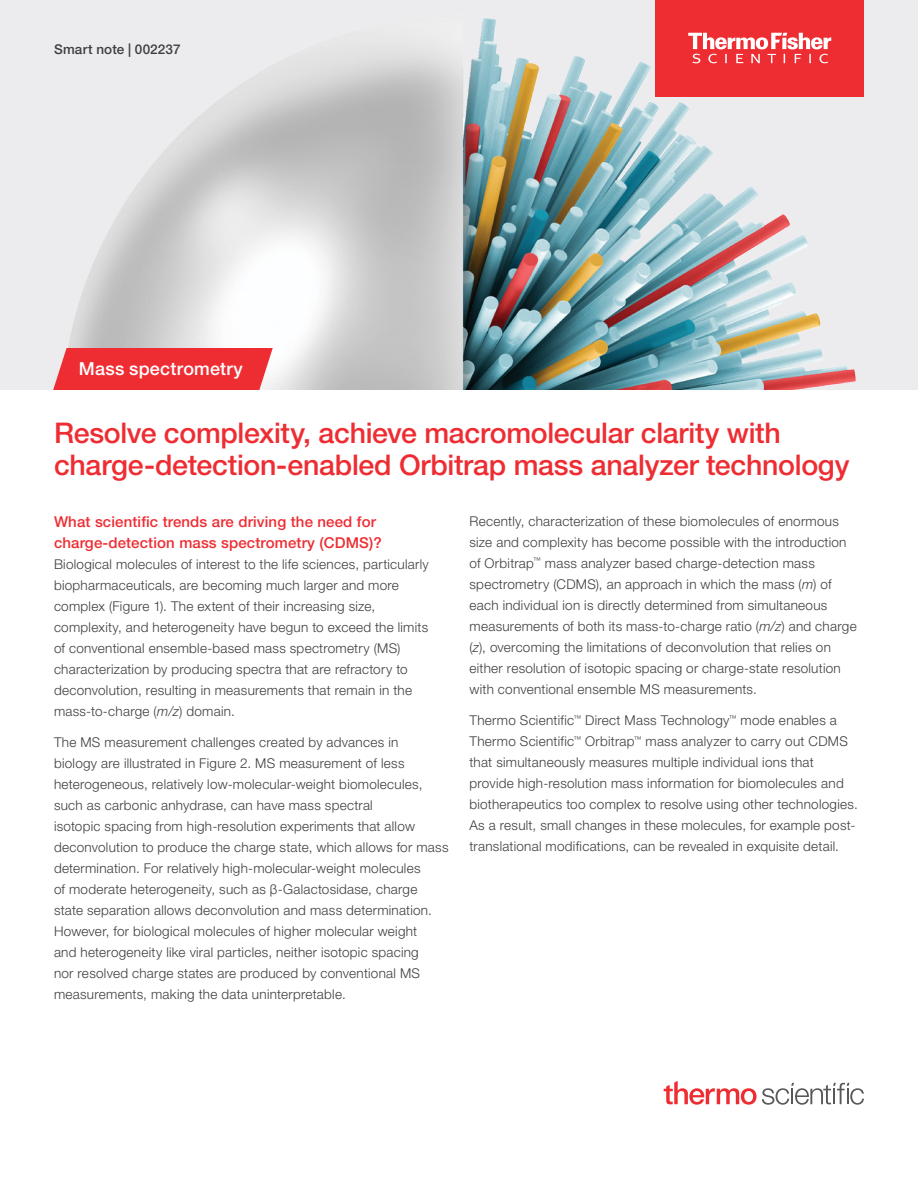
<style>
.page{position:relative;width:918px;height:1188px;background:#fff}
.page>*{position:absolute;margin:0;border:0;box-sizing:border-box;transform-origin:0 0}
.t1{font:500 28.5px/31.5px "Helvetica Neue LTW1 G";letter-spacing:-.01em;color:#ee2d33}
.t2{font:500 18px "Helvetica Neue LTW1 G";letter-spacing:.015em;color:#fff}
.t3{font:500 15px/21px "Helvetica Neue LTW1 G";letter-spacing:.01em;color:#ee2d33}
.t4{font:300 13.5px/21px "Helvetica Neue LTW1 G";letter-spacing:.02em;color:#3e3e3f}
.t5{font:500 13.5px "Helvetica Neue LTW1 G";letter-spacing:.01em;color:#3e3e3f}
.s1{font-style:italic}
</style>
<div class="page">
<img style="left:8px;top:0;width:910px;height:390px">
<div style="left:53px;top:348px;width:220px;height:42px;background:#ee2d33"></div>
<div style="left:656px;top:0;width:208px;height:96px;background:#ee2d33"></div>
<svg style="left:688px;top:33px;width:143px;height:30px"></svg>
<svg style="left:664px;top:1081px;width:200px;height:24px"></svg>
<p class="t5" style="left:54px;top:41px;width:128px">Smart note | 002237</p>
<h2 class="t2" style="left:79px;top:358px;width:166px">Mass spectrometry</h2>
<h1 class="t1" style="left:54px;top:417px;width:797px">Resolve complexity, achieve macromolecular clarity with charge-detection-enabled Orbitrap mass analyzer technology</h1>
<p class="t3" style="left:54px;top:511px;width:329px">What scientific trends are driving the need for charge-detection mass spectrometry (CDMS)?</p>
<p class="t4" style="left:54px;top:553px;width:376px">Biological molecules of interest to the life sciences, particularly biopharmaceuticals, are becoming much larger and more complex (Figure 1). The extent of their increasing size, complexity, and heterogeneity have begun to exceed the limits of conventional ensemble-based mass spectrometry (MS) characterization by producing spectra that are refractory to deconvolution, resulting in measurements that remain in the mass-to-charge (<span class="s1">m/z</span>) domain.</p>
<p class="t4" style="left:54px;top:732px;width:396px">The MS measurement challenges created by advances in<br>biology are illustrated in Figure 2. MS measurement of less heterogeneous, relatively low-molecular-weight biomolecules, such as carbonic anhydrase, can have mass spectral<br>isotopic spacing from high-resolution experiments that allow deconvolution to produce the charge state, which allows for mass determination. For relatively high-molecular-weight molecules<br>of moderate heterogeneity, such as β-Galactosidase, charge state separation allows deconvolution and mass determination.<br>However, for biological molecules of higher molecular weight<br>and heterogeneity like viral particles, neither isotopic spacing<br>nor resolved charge states are produced by conventional MS measurements, making the data uninterpretable.</p>
<p class="t4" style="left:469px;top:510px;width:389px">Recently, characterization of these biomolecules of enormous size and complexity has become possible with the introduction of Orbitrap<sup>™</sup> mass analyzer based charge-detection mass spectrometry (CDMS), an approach in which the mass (<span class="s1">m</span>) of each individual ion is directly determined from simultaneous measurements of both its mass-to-charge ratio (<span class="s1">m/z</span>) and charge (<span class="s1">z</span>), overcoming the limitations of deconvolution that relies on either resolution of isotopic spacing or charge-state resolution with conventional ensemble MS measurements.</p>
<p class="t4" style="left:469px;top:710px;width:390px">Thermo Scientific<sup>™</sup> Direct Mass Technology<sup>™</sup> mode enables a Thermo Scientific<sup>™</sup> Orbitrap<sup>™</sup> mass analyzer to carry out CDMS that simultaneously measures multiple individual ions that provide high-resolution mass information for biomolecules and biotherapeutics too complex to resolve using other technologies.<br>As a result, small changes in these molecules, for example post&shy;translational modifications, can be revealed in exquisite detail.</p>
</div>
